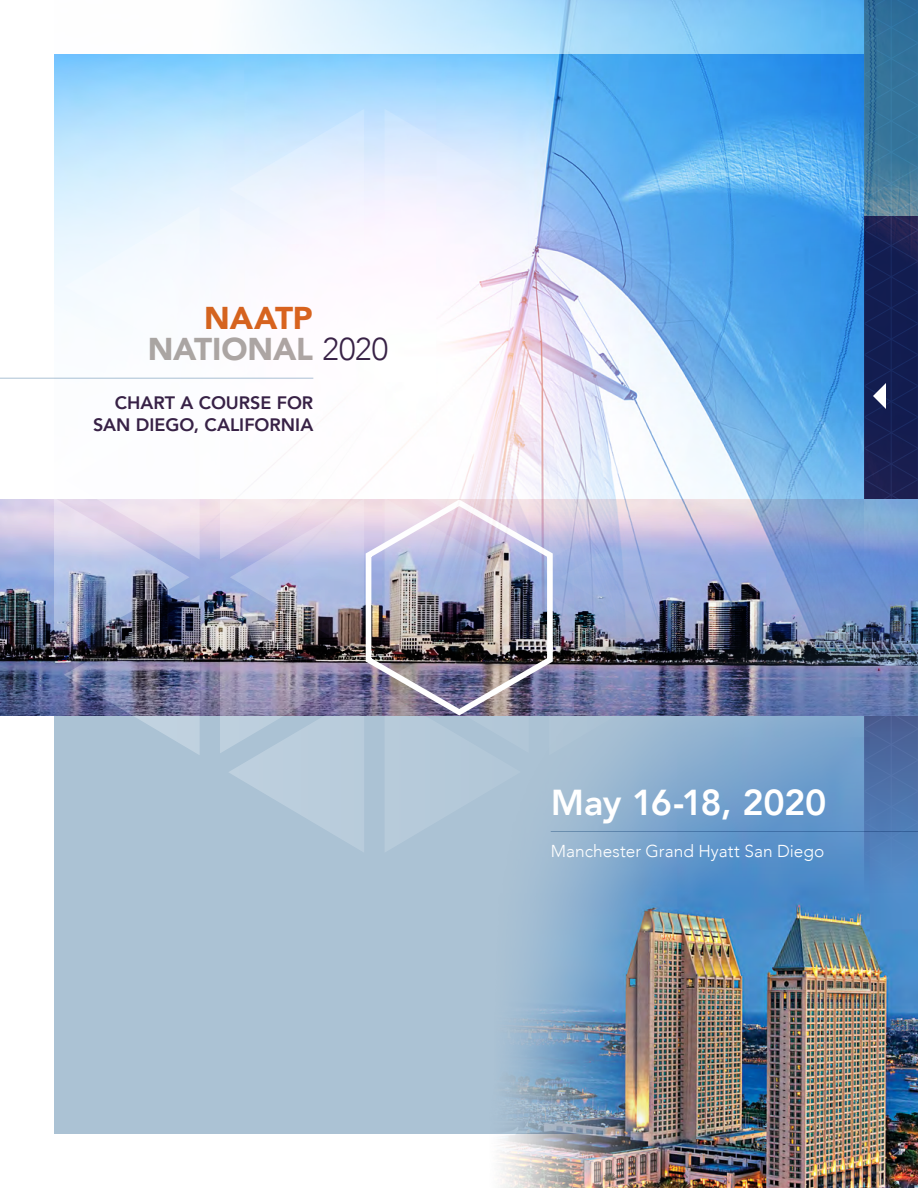
<style>
.page{position:relative;width:918px;height:1188px;background:#fff}
.page>*{position:absolute;margin:0;border:0;box-sizing:border-box;transform-origin:0 0}
.t1{font:800 36px "Avenir";letter-spacing:-.015em;color:#fff}
.t2{font:900 31.5px/31.5px "Avenir";letter-spacing:-.005em;color:#ada7a3}
.t3{font:800 18px/21.6px "Avenir";color:#382246;text-align:right}
.t4{font:300 17.25px "Avenir";color:#fff}
.s1{color:#d8651f}
.s2{font-weight:300;color:#382246}
</style>
<div class="page">
<div style="left:54px;top:500px;width:810px;height:634px;background:#abc2d4"></div>
<img style="left:0;top:500px;width:54px;height:216px">
<img style="left:251px;top:0;width:613px;height:54px">
<img style="left:500px;top:666px;width:364px;height:522px">
<img style="left:54px;top:54px;width:810px;height:612px">
<img style="left:54px;top:109px;width:641px;height:744px">
<hr style="left:0;top:378px;width:313px;height:1px;background:#abc2d4">
<hr style="left:551px;top:831px;width:367px;height:1px;background:#abc2d4">
<img style="left:864px;top:0;width:54px;height:1188px">
<h2 class="t2" style="left:148px;top:301px;width:242px;text-indent:56px"><span class="s1">NAATP<br></span>NATIONAL <span class="s2">2020</span></h2>
<p class="t3" style="left:93px;top:392px;width:222px">CHART A COURSE FOR<br>SAN DIEGO, CALIFORNIA</p>
<h1 class="t1" style="left:551px;top:775px;width:277px">May 16-18, 2020</h1>
<p class="t4" style="left:551px;top:841px;width:275px">Manchester Grand Hyatt San Diego</p>
</div>
